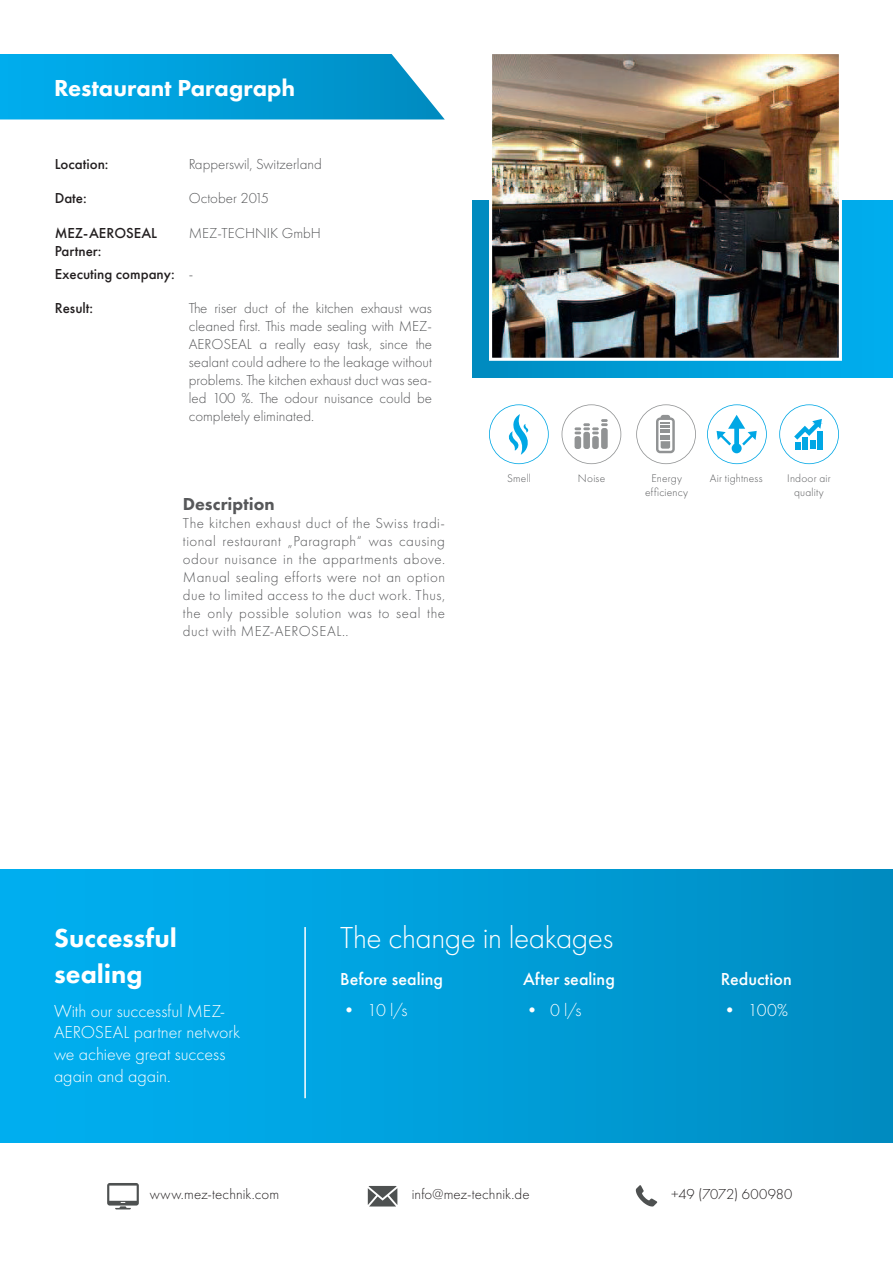
<style>
.page{position:relative;width:893px;height:1263px;background:#fff}
.page>*{position:absolute;margin:0;border:0;box-sizing:border-box;transform-origin:0 0}
.t1{font:300 31.5px "Futura PT";letter-spacing:-.015em;color:#fff}
.t2{font:800 27px/36px "Futura PT";color:#fff}
.t3{font:800 24px "Futura PT";letter-spacing:.005em;color:#fff}
.t4{font:300 18px/21.6px "Futura PT";color:#fff}
.t5{font:500 18px "Futura PT";letter-spacing:.005em;color:#fff}
.t6{font:800 18px "Futura PT";color:#57585a}
.t7{font:300 15px/18px "Futura PT";color:#57585a;text-align:justify}
.t8{font:500 15px/18px "Futura PT";color:#231f20}
.t9{font:300 15px "Futura PT";letter-spacing:.005em;color:#231f20}
.t10{font:300 11.4px/13.8px "Futura PT";letter-spacing:.02em;color:#57585a;text-align:center}
.s1{font-weight:300;color:#57585a}
</style>
<div class="page">
<svg style="left:0;top:54px;width:445px;height:65px;background:#0fa4db"></svg>
<div style="left:0;top:870px;width:893px;height:273px;background:linear-gradient(to right,#00b1f3,#008dc2)"></div>
<hr style="left:304px;top:927px;width:2px;height:171px;background:#fff">
<svg style="left:489px;top:404px;width:60px;height:60px"></svg>
<svg style="left:636px;top:404px;width:60px;height:60px"></svg>
<svg style="left:562px;top:404px;width:59px;height:60px"></svg>
<svg style="left:707px;top:404px;width:60px;height:60px"></svg>
<svg style="left:779px;top:404px;width:60px;height:60px"></svg>
<div style="left:472px;top:200px;width:421px;height:178px;background:linear-gradient(to right,#008cc0,#00b0f1)"></div>
<img style="left:493px;top:55px;width:345px;height:302px">
<div style="left:489px;top:51px;width:353px;height:310px;border:3px solid #fff"></div>
<svg style="left:107px;top:1183px;width:32px;height:26px"></svg>
<svg style="left:636px;top:1185px;width:21px;height:21px"></svg>
<svg style="left:368px;top:1186px;width:29px;height:20px"></svg>
<h3 class="t3" style="left:54px;top:73px;width:243px">Restaurant Paragraph</h3>
<p class="t8" style="left:55px;top:155px;width:55px">Location:</p>
<p class="t7" style="left:189px;top:156px;width:135px">Rapperswil, Switzerland</p>
<p class="t8" style="left:55px;top:189px;width:34px">Date:</p>
<p class="t7" style="left:189px;top:190px;width:82px">October 2015</p>
<p class="t8" style="left:55px;top:224px;width:104px">MEZ-AEROSEAL<br>Partner:</p>
<p class="t7" style="left:189px;top:224px;width:134px">MEZ-TECHNIK GmbH</p>
<p class="t8" style="left:55px;top:265px;width:140px">Executing company: <span class="s1">-</span></p>
<p class="t8" style="left:55px;top:299px;width:40px">Result:</p>
<p class="t7" style="left:189px;top:299px;width:245px">The riser duct of the kitchen exhaust was cleaned first. This made sealing with MEZ-AEROSEAL a really easy task, since the sealant could adhere to the leakage without problems. The kitchen exhaust duct was sea&shy;led 100 %. The odour nuisance could be completely eliminated.</p>
<p class="t6" style="left:183px;top:492px;width:93px">Description</p>
<p class="t7" style="left:183px;top:514px;width:264px">The kitchen exhaust duct of the Swiss tradi&shy;tional restaurant „Paragraph“ was causing odour nuisance in the appartments above.<br>Manual sealing efforts were not an option due to limited access to the duct work. Thus, the only possible solution was to seal the duct with MEZ-AEROSEAL..</p>
<p class="t10" style="left:507px;top:471px;width:25px">Smell</p>
<p class="t10" style="left:645px;top:471px;width:44px">Energy efficiency</p>
<p class="t10" style="left:578px;top:471px;width:29px">Noise</p>
<p class="t10" style="left:710px;top:471px;width:54px">Air tightness</p>
<p class="t10" style="left:787px;top:471px;width:45px">Indoor air quality</p>
<h2 class="t2" style="left:54px;top:920px;width:124px">Successful sealing</h2>
<h1 class="t1" style="left:340px;top:919px;width:275px">The change in leakages</h1>
<p class="t5" style="left:340px;top:968px;width:104px">Before sealing</p>
<p class="t4" style="left:340px;top:999px;width:69px">• 10 l/s</p>
<p class="t5" style="left:523px;top:968px;width:93px">After sealing</p>
<p class="t4" style="left:523px;top:999px;width:60px">• 0 l/s</p>
<p class="t4" style="left:54px;top:1000px;width:188px">With our successful MEZ-<br>AEROSEAL partner network we achieve great success again and again.</p>
<p class="t5" style="left:721px;top:968px;width:72px">Reduction</p>
<p class="t4" style="left:721px;top:999px;width:69px">• 100%</p>
<p class="t9" style="left:150px;top:1186px;width:131px">www.mez-technik.com</p>
<p class="t9" style="left:412px;top:1185px;width:119px">info@mez-technik.de</p>
<p class="t9" style="left:671px;top:1185px;width:123px">+49 (7072) 600980</p>
</div>
